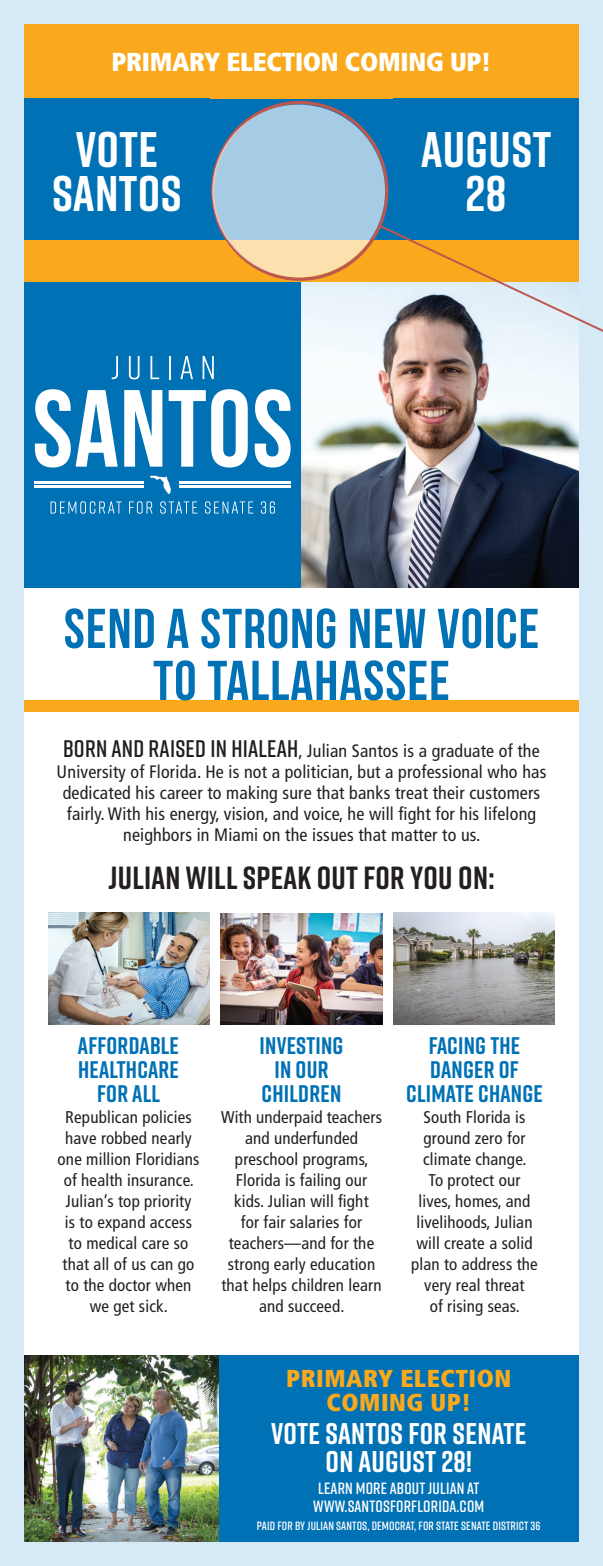
<style>
.page{position:relative;width:603px;height:1566px;background:#d6e9f7}
.page>*{position:absolute;margin:0;border:0;box-sizing:border-box;transform-origin:0 0}
.head{font:700 56px/52px "Bebas Neue";letter-spacing:.02em;color:#0071b4;text-align:center}
.vote{font:700 50px/44px "Rift";letter-spacing:.01em;color:#fff;text-align:center}
.sub_title{font:700 32px "Rift";letter-spacing:.01em;color:#231f20}
.vote-2{font:700 30px/28.6px "Rift";letter-spacing:.01em;color:#fff;text-align:center}
.top_cta{font:900 condensed 26px "Frutiger LT Std";letter-spacing:-.01em;color:#fff}
.head_2{font:900 condensed 24.4px/24.4px "Frutiger LT Std";letter-spacing:.02em;color:#f9a91b;text-align:center}
.sub{font:700 24px/24px "Rift";letter-spacing:.01em;color:#0071b4;text-align:center}
.text{font:condensed 18px/21px "Frutiger LT Std";letter-spacing:.01em;color:#231f20;text-align:center}
.text-2{font:condensed 17px/21px "Frutiger LT Std";letter-spacing:.01em;color:#231f20;text-align:center}
.web{font:600 16.4px/17.6px "Rift";letter-spacing:.01em;color:#fff}
.disclaimer{font:600 12px "Rift";letter-spacing:.01em;color:#fff}
.s1{font-family:"Rift";font-weight:600;font-stretch:normal;font-size:24px}
</style>
<div class="page">
<div style="left:24px;top:24px;width:555px;height:1518px;background:#fff"></div>
<svg style="left:210px;top:99px;width:183px;height:141px;background:#1e6ea4"></svg>
<div style="left:24px;top:700px;width:555px;height:12px;background:#f9a91b"></div>
<div style="left:24px;top:282px;width:278px;height:306px;background:#0071b4"></div>
<svg style="left:35px;top:389px;width:83px;height:79px"></svg>
<svg style="left:124px;top:390px;width:38px;height:77px"></svg>
<svg style="left:169px;top:389px;width:79px;height:79px"></svg>
<svg style="left:255px;top:389px;width:36px;height:79px"></svg>
<svg style="left:112px;top:356px;width:6px;height:23px"></svg>
<svg style="left:129px;top:356px;width:11px;height:23px"></svg>
<svg style="left:151px;top:356px;width:8px;height:23px"></svg>
<hr style="left:169px;top:356px;width:2px;height:23px;background:#fff">
<svg style="left:180px;top:356px;width:13px;height:23px"></svg>
<svg style="left:203px;top:356px;width:11px;height:23px"></svg>
<hr style="left:34px;top:485px;width:110px;height:2px;background:#fff">
<hr style="left:179px;top:485px;width:112px;height:2px;background:#fff">
<hr style="left:34px;top:481px;width:110px;height:2px;background:#fff">
<hr style="left:179px;top:481px;width:112px;height:2px;background:#fff">
<svg style="left:51px;top:501px;width:25px;height:13px"></svg>
<svg style="left:80px;top:501px;width:6px;height:13px"></svg>
<svg style="left:90px;top:501px;width:32px;height:13px"></svg>
<svg style="left:129px;top:501px;width:5px;height:13px"></svg>
<svg style="left:137px;top:501px;width:6px;height:13px"></svg>
<svg style="left:147px;top:476px;width:50px;height:38px"></svg>
<svg style="left:205px;top:501px;width:48px;height:13px"></svg>
<svg style="left:261px;top:501px;width:14px;height:13px"></svg>
<img style="left:394px;top:912px;width:161px;height:113px">
<img style="left:221px;top:913px;width:161px;height:112px">
<img style="left:48px;top:912px;width:161px;height:113px">
<img style="left:302px;top:282px;width:277px;height:306px">
<div style="left:24px;top:240px;width:555px;height:42px;background:#f9a91b"></div>
<div style="left:24px;top:24px;width:555px;height:75px;background:#f9a91b"></div>
<div style="left:219px;top:1356px;width:360px;height:186px;background:#0071b4"></div>
<img style="left:24px;top:1356px;width:195px;height:186px">
<div style="left:24px;top:98px;width:186px;height:142px;background:#0071b4"></div>
<div style="left:393px;top:98px;width:186px;height:142px;background:#0071b4"></div>
<svg style="left:366px;top:223px;width:237px;height:119px"></svg>
<svg style="left:212px;top:105px;width:173px;height:172px;background:#b3ceda"></svg>
<p class="top_cta" style="left:112px;top:46px;width:381px">PRIMARY ELECTION COMING UP!</p>
<p class="vote" style="left:52px;top:126px;width:131px">VOTE<br>SANTOS</p>
<p class="vote" style="left:421px;top:126px;width:131px">AUGUST<br>28</p>
<p class="head" style="left:64px;top:602px;width:477px">SEND A STRONG NEW VOICE<br>TO TALLAHASSEE</p>
<p class="text" style="left:57px;top:740px;width:491px"><span class="s1">BORN AND RAISED IN HIALEAH</span>, Julian Santos is a graduate of the University of Florida. He is not a politician, but a professional who has dedicated his career to making sure that banks treat their customers fairly. With his energy, vision, and voice, he will fight for his lifelong neighbors in Miami on the issues that matter to us.</p>
<p class="sub_title" style="left:108px;top:855px;width:388px">JULIAN WILL SPEAK OUT FOR YOU ON:</p>
<p class="sub" style="left:78px;top:1033px;width:103px">AFFORDABLE<br>HEALTHCARE<br>FOR ALL</p>
<p class="text-2" style="left:58px;top:1107px;width:143px">Republican policies have robbed nearly one million Floridians of health insurance.<br>Julian’s top priority<br>is to expand access to medical care so that all of us can go to the doctor when we get sick.</p>
<p class="sub" style="left:260px;top:1033px;width:85px">INVESTING<br>IN OUR<br>CHILDREN</p>
<p class="text-2" style="left:221px;top:1107px;width:162px">With underpaid teachers and underfunded preschool programs,<br>Florida is failing our kids. Julian will fight<br>for fair salaries for teachers—and for the strong early education that helps children learn and succeed.</p>
<p class="sub" style="left:406px;top:1033px;width:138px">FACING THE<br>DANGER OF<br>CLIMATE CHANGE</p>
<p class="text-2" style="left:411px;top:1107px;width:128px">South Florida is ground zero for climate change.<br>To protect our lives, homes, and livelihoods, Julian will create a solid plan to address the very real threat<br>of rising seas.</p>
<p class="head_2" style="left:286px;top:1366px;width:226px">PRIMARY ELECTION<br>COMING UP!</p>
<p class="vote-2" style="left:271px;top:1418px;width:257px">VOTE SANTOS FOR SENATE<br>ON AUGUST 28!</p>
<p class="web" style="left:313px;top:1479px;width:172px">LEARN MORE ABOUT JULIAN AT<br>WWW.SANTOSFORFLORIDA.COM</p>
<p class="disclaimer" style="left:257px;top:1517px;width:285px">PAID FOR BY JULIAN SANTOS, DEMOCRAT, FOR STATE SENATE DISTRICT 36</p>
</div>
